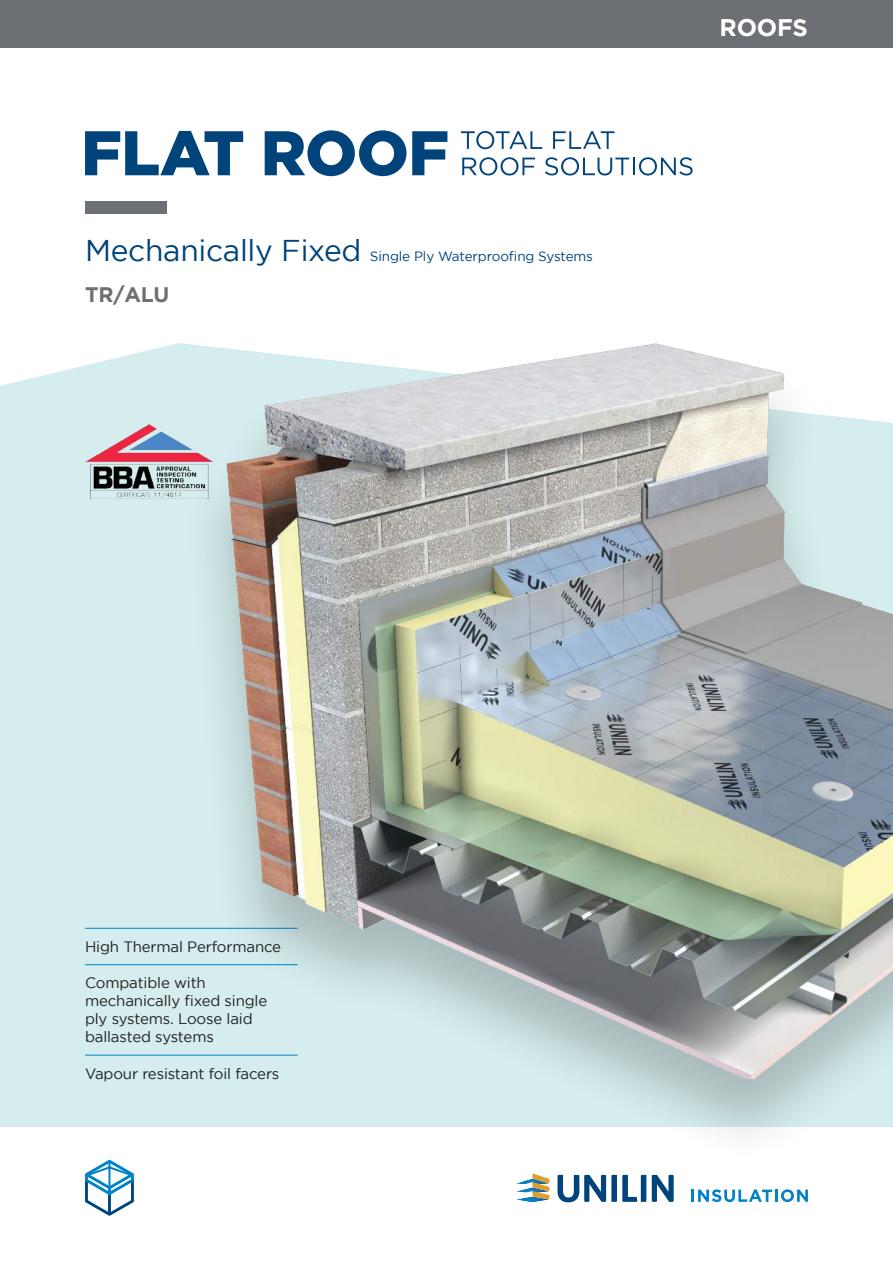
<style>
.page{position:relative;width:893px;height:1263px;background:#d5edee}
.page>*{position:absolute;margin:0;border:0;box-sizing:border-box;transform-origin:0 0}
.t1{font:30px "Gotham";letter-spacing:-.01em;color:#01447b}
.t2{font:700 24px "Gotham";letter-spacing:-.01em;color:#fff}
.t3{font:700 21px "Gotham";color:#6c7075}
.t4{font:15px/18px "Gotham";letter-spacing:-.01em;color:#221f1f}
.t5{font:13.5px "Gotham";letter-spacing:-.01em;color:#01447b}
</style>
<div class="page">
<div style="left:0;top:48px;width:893px;height:338px;background:#fff"></div>
<div style="left:0;top:0;width:893px;height:48px;background:#6c7075"></div>
<div style="left:85px;top:201px;width:81px;height:13px;background:#6c7075"></div>
<div style="left:0;top:1128px;width:893px;height:135px;background:#fff"></div>
<img style="left:516px;top:1199px;width:33px;height:3px">
<svg style="left:516px;top:1173px;width:33px;height:26px"></svg>
<svg style="left:652px;top:1175px;width:22px;height:27px"></svg>
<svg style="left:557px;top:1175px;width:89px;height:27px"></svg>
<svg style="left:692px;top:1189px;width:116px;height:13px"></svg>
<svg style="left:85px;top:131px;width:158px;height:44px;background:#789bb8"></svg>
<svg style="left:265px;top:130px;width:141px;height:46px;background:#678fb0"></svg>
<svg style="left:412px;top:131px;width:35px;height:44px;background:#5c87aa"></svg>
<svg style="left:461px;top:131px;width:81px;height:18px"></svg>
<svg style="left:553px;top:131px;width:61px;height:18px"></svg>
<svg style="left:462px;top:157px;width:73px;height:18px"></svg>
<svg style="left:545px;top:157px;width:148px;height:18px;background:#becfdd"></svg>
<hr style="left:85px;top:964px;width:213px;height:1px;background:#0082c9">
<hr style="left:85px;top:1055px;width:213px;height:1px;background:#0082c9">
<hr style="left:85px;top:928px;width:213px;height:1px;background:#0082c9">
<div style="left:181px;top:341px;width:712px;height:825px;background:#221f1f;opacity:.25"></div>
<img style="left:226px;top:343px;width:667px;height:736px">
<svg style="left:85px;top:1159px;width:49px;height:57px"></svg>
<img style="left:85px;top:424px;width:128px;height:75px">
<h1 class="t1" style="left:85px;top:239px;width:278px">Mechanically Fixed</h1>
<p class="t5" style="left:370px;top:249px;width:225px">Single Ply Waterproo昀椀ng Systems</p>
<h3 class="t3" style="left:85px;top:285px;width:86px">TR/ALU</h3>
<h2 class="t2" style="left:720px;top:17px;width:90px">ROOFS</h2>
<p class="t4" style="left:85px;top:937px;width:198px">High Thermal Performance</p>
<p class="t4" style="left:85px;top:974px;width:184px">Compatible with mechanically 昀椀xed single ply systems. Loose laid ballasted systems</p>
<p class="t4" style="left:85px;top:1064px;width:196px">Vapour resistant foil facers</p>
</div>
